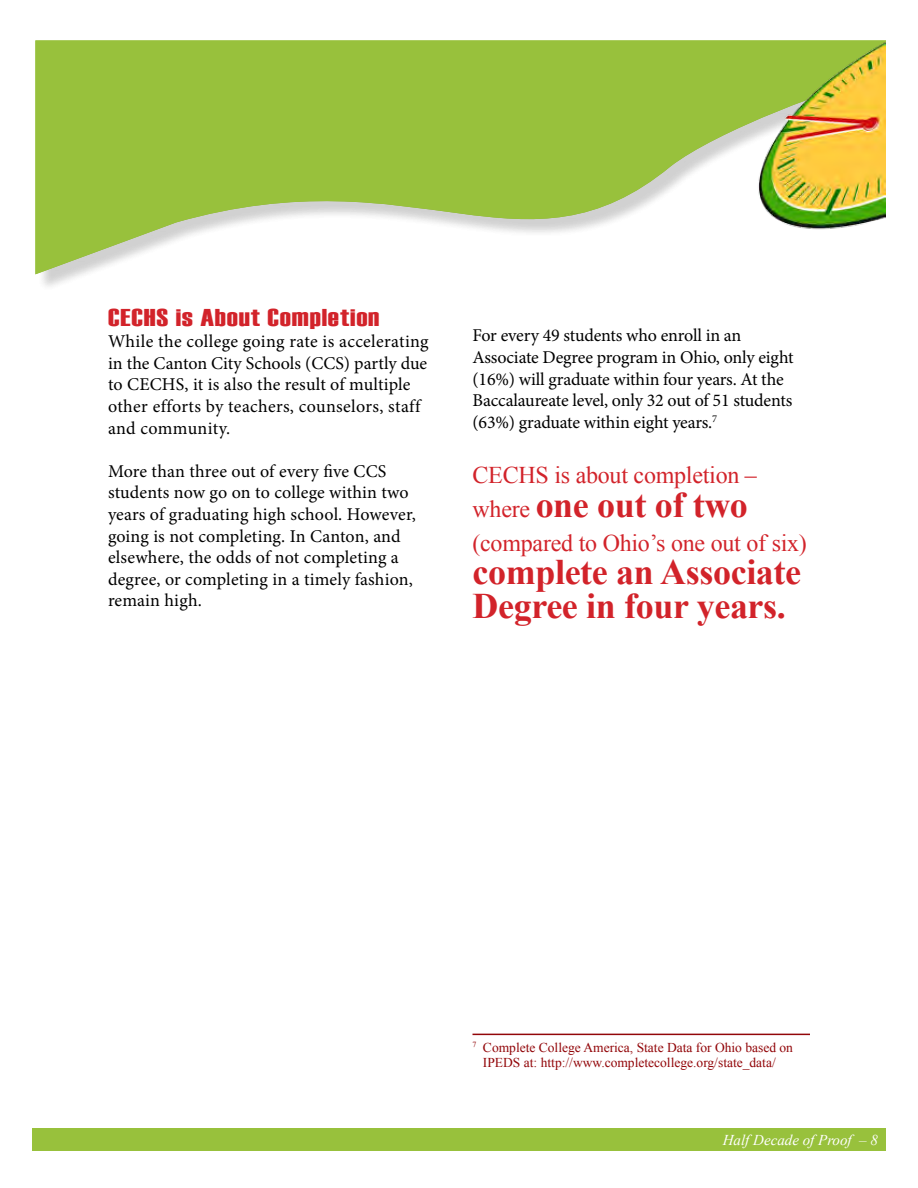
<style>
.page{position:relative;width:918px;height:1188px;background:#fff}
.page>*{position:absolute;margin:0;border:0;box-sizing:border-box;transform-origin:0 0}
.t1{font:700 36px/33.8px "Times New Roman";letter-spacing:-.01em;color:#d2232a}
.t2{font:24.3px "Haettenschweiler";letter-spacing:.03em;color:#d2232a;scale:1.28 1}
.t3{font:24px "Times New Roman";letter-spacing:-.01em;color:#d2232a}
.t4{font:18px/21.6px "Minion Pro";color:#000}
.t5{font:italic 15px "Times New Roman";color:#fff}
.t6{font:13.5px/15px "Times New Roman";color:#920609;text-align:center}
.s1{font-weight:400;font-size:24px}
</style>
<div class="page">
<div style="left:32px;top:1129px;width:854px;height:22px;background:#98c13c"></div>
<svg style="left:35px;top:40px;width:851px;height:246px;fill:#98c13c"></svg>
<img style="left:746px;top:42px;width:140px;height:192px">
<hr style="left:472px;top:1034px;width:338px;height:1px;background:#920609">
<h2 class="t2" style="left:108px;top:303px;width:213px">CECHS is About Completion</h2>
<p class="t4" style="left:108px;top:331px;width:322px">While the college going rate is accelerating in the Canton City Schools (CCS) partly due to CECHS, it is also the result of multiple other efforts by teachers, counselors, staff and community.</p>
<p class="t4" style="left:108px;top:460px;width:309px">More than three out of every five CCS students now go on to college within two years of graduating high school. However, going is not completing. In Canton, and elsewhere, the odds of not completing a degree, or completing in a timely fashion, remain high.</p>
<p class="t4" style="left:472px;top:325px;width:323px">For every 49 students who enroll in an Associate Degree program in Ohio, only eight (16%) will graduate within four years. At the Baccalaureate level, only 32 out of 51 students (63%) graduate within eight years.<sup>7</sup></p>
<h3 class="t3" style="left:472px;top:461px;width:286px">CECHS is about completion –</h3>
<h1 class="t1" style="left:472px;top:488px;width:277px"><span class="s1">where</span> one out of two</h1>
<h3 class="t3" style="left:472px;top:529px;width:336px">(compared to Ohio’s one out of six)</h3>
<h1 class="t1" style="left:472px;top:555px;width:330px">complete an Associate<br>Degree in four years.</h1>
<p class="t6" style="left:472px;top:1040px;width:322px"><sup>7</sup> Complete College America, State Data for Ohio based on<br>IPEDS at: http://www.completecollege.org/state_data/</p>
<p class="t5" style="left:723px;top:1131px;width:157px">Half Decade of Proof – 8</p>
</div>
